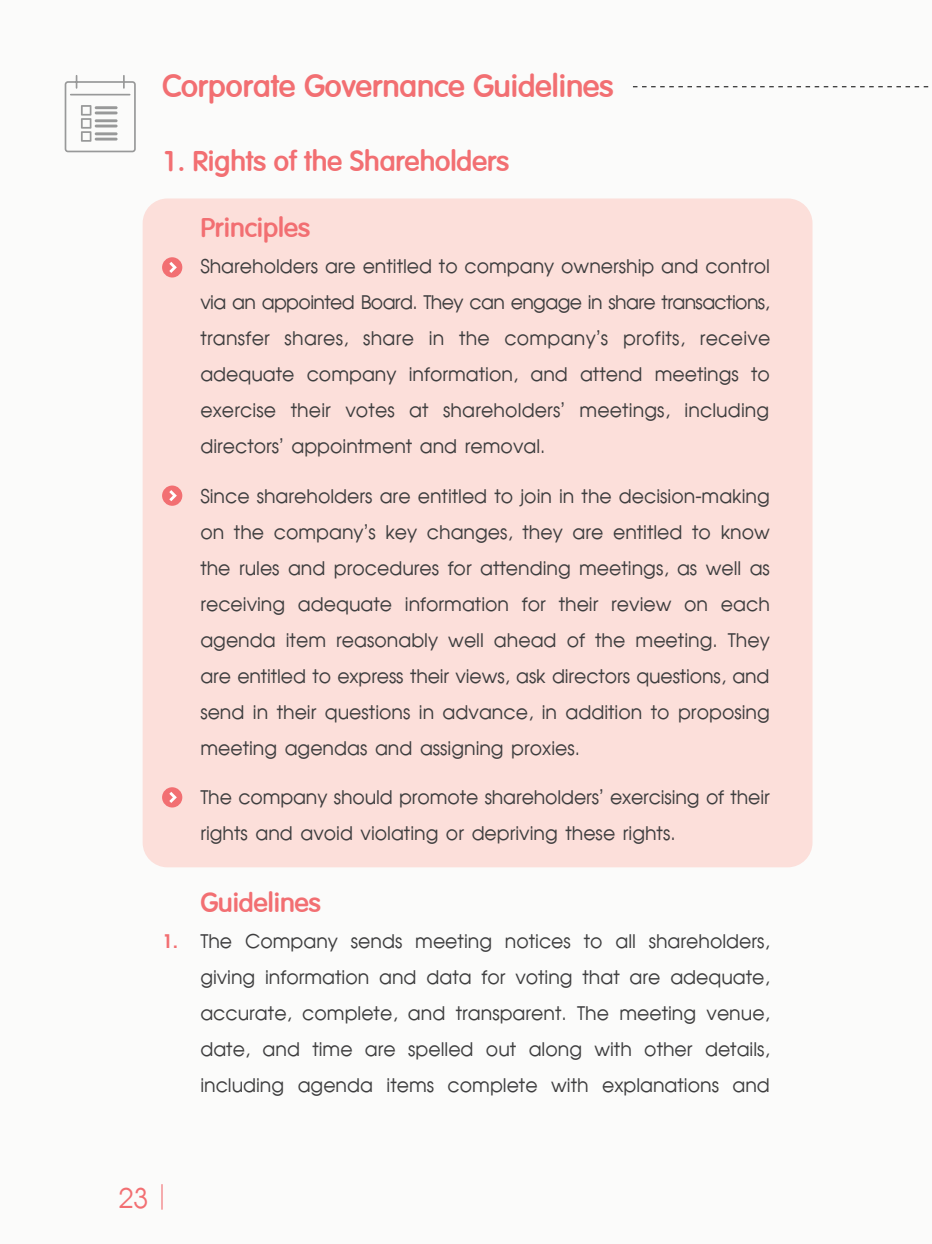
<style>
.page{position:relative;width:932px;height:1244px;background:#fbfbfa}
.page>*{position:absolute;margin:0;border:0;box-sizing:border-box;transform-origin:0 0}
.Masterpage{font:700 47.25px "DB Sai Krok X";color:#f26f72}
.t1{font:45px "UPC Hyacinth";color:#f26f72}
.Masterpage-2{font:700 42.75px "DB Sai Krok X";color:#f26f72}
.Masterpage-3{font:700 40.5px "DB Sai Krok X";color:#f26f72}
.Masterpage-4{font:31.5px/36px "UPC Hyacinth";color:#3e3e3f;text-align:justify}
.s1{font-family:"UPC Hyacinth Bold";color:#f26f72}
</style>
<div class="page">
<div style="left:143px;top:198px;width:669px;height:669px;background:#fcdfda;border-radius:25px"></div>
<svg style="left:633px;top:86px;width:296px;height:1px"></svg>
<div style="left:162px;top:257px;width:20px;height:20px;background:#f26f72;border-radius:50%"></div>
<svg style="left:169px;top:262px;width:8px;height:11px"></svg>
<div style="left:162px;top:485px;width:20px;height:21px;background:#f26f72;border-radius:50%"></div>
<svg style="left:169px;top:490px;width:8px;height:11px"></svg>
<div style="left:162px;top:787px;width:20px;height:20px;background:#f26f72;border-radius:50%"></div>
<svg style="left:169px;top:792px;width:8px;height:11px"></svg>
<svg style="left:64px;top:75px;width:72px;height:78px"></svg>
<svg style="left:161px;top:1184px;width:1px;height:25px"></svg>
<p class="Masterpage" style="left:162px;top:62px;width:453px">Corporate Governance Guidelines</p>
<p class="Masterpage-2" style="left:162px;top:139px;width:348px">1. Rights of the Shareholders</p>
<p class="Masterpage-3" style="left:200px;top:207px;width:111px">Principles</p>
<p class="Masterpage-4" style="left:200px;top:247px;width:571px">Shareholders are entitled to company ownership and control via an appointed Board. They can engage in share transactions, transfer shares, share in the company’s prof its, receive adequate company information, and attend meetings to exercise their votes at shareholders’ meetings, including directors’ appointment and removal.</p>
<p class="Masterpage-4" style="left:200px;top:476px;width:571px">Since shareholders are entitled to join in the decision-making on the company’s key changes, they are entitled to know the rules and procedures for attending meetings, as well as receiving adequate information for their review on each agenda item reasonably well ahead of the meeting. They are entitled to express their views, ask directors questions, and send in their questions in advance, in addition to proposing meeting agendas and assigning proxies.</p>
<p class="Masterpage-4" style="left:200px;top:778px;width:571px">The company should promote shareholders’ exercising of their rights and avoid violating or depriving these rights.</p>
<p class="Masterpage-3" style="left:200px;top:882px;width:122px">Guidelines</p>
<p class="Masterpage-4" style="left:200px;top:922px;width:571px;text-indent:-38px"><span class="s1">1.</span> The Company sends meeting notices to all shareholders, giving information and data for voting that are adequate, accurate, complete, and transparent. The meeting venue, date, and time are spelled out along with other details, including agenda items complete with explanations and</p>
<h2 class="t1" style="left:119px;top:1168px;width:31px">23</h2>
</div>
